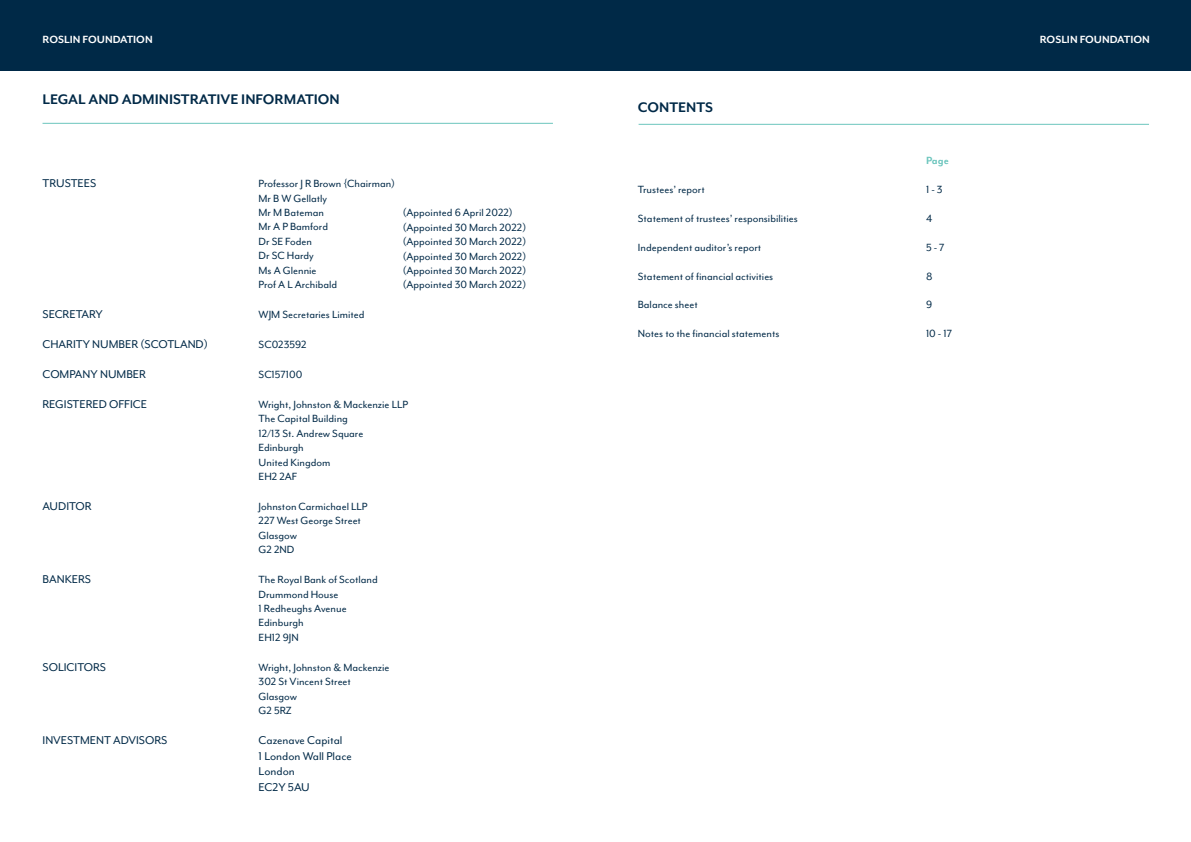
<style>
.page{position:relative;width:1191px;height:842px;background:#fff}
.page>*{position:absolute;margin:0;border:0;box-sizing:border-box;transform-origin:0 0}
.t1{font:700 16px "Mr Eaves Mod OT";color:#002947}
.t2{font:13px "Mr Eaves Mod OT";color:#002947}
.t3{font:12px "Mr Eaves Mod OT";color:#002947}
.t4{font:700 12px "Mr Eaves Mod OT";color:#fff}
.t5{font:700 12px "Mr Eaves Mod OT";color:#6bc5bd}
</style>
<div class="page">
<div style="left:0;top:0;width:1191px;height:71px;background:#002947"></div>
<hr style="left:43px;top:123px;width:510px;height:1px;background:#6bc5bd">
<hr style="left:638px;top:124px;width:511px;height:1px;background:#6bc5bd">
<p class="t4" style="left:43px;top:32px;width:112px">ROSLIN FOUNDATION</p>
<p class="t4" style="left:1039px;top:32px;width:112px">ROSLIN FOUNDATION</p>
<p class="t1" style="left:43px;top:91px;width:299px">LEGAL AND ADMINISTRATIVE INFORMATION</p>
<p class="t2" style="left:43px;top:176px;width:55px">TRUSTEES</p>
<p class="t3" style="left:259px;top:177px;width:138px">Professor J R Brown {Chairman)</p>
<p class="t3" style="left:259px;top:191px;width:70px">Mr B W Gellatly</p>
<p class="t3" style="left:259px;top:206px;width:67px">Mr M Bateman</p>
<p class="t3" style="left:259px;top:220px;width:71px">Mr A P Bamford</p>
<p class="t3" style="left:259px;top:235px;width:55px">Dr SE Foden</p>
<p class="t3" style="left:259px;top:249px;width:57px">Dr SC Hardy</p>
<p class="t3" style="left:259px;top:263px;width:59px">Ms A Glennie</p>
<p class="t3" style="left:259px;top:278px;width:80px">Prof A L Archibald</p>
<p class="t2" style="left:43px;top:307px;width:62px">SECRETARY</p>
<p class="t3" style="left:259px;top:308px;width:107px">WJM Secretaries Limited</p>
<p class="t2" style="left:43px;top:337px;width:167px">CHARITY NUMBER (SCOTLAND)</p>
<p class="t3" style="left:259px;top:338px;width:50px">SC023592</p>
<p class="t2" style="left:43px;top:367px;width:105px">COMPANY NUMBER</p>
<p class="t3" style="left:259px;top:368px;width:45px">SC157100</p>
<p class="t2" style="left:43px;top:397px;width:106px">REGISTERED OFFICE</p>
<p class="t3" style="left:259px;top:398px;width:151px">Wright, Johnston &amp; Mackenzie LLP</p>
<p class="t3" style="left:259px;top:412px;width:91px">The Capital Building</p>
<p class="t3" style="left:259px;top:427px;width:106px">12/13 St. Andrew Square</p>
<p class="t3" style="left:259px;top:441px;width:46px">Edinburgh</p>
<p class="t3" style="left:259px;top:455px;width:73px">United Kingdom</p>
<p class="t3" style="left:259px;top:470px;width:40px">EH2 2AF</p>
<p class="t2" style="left:43px;top:499px;width:51px">AUDITOR</p>
<p class="t3" style="left:259px;top:500px;width:110px">Johnston Carmichael LLP</p>
<p class="t3" style="left:259px;top:514px;width:104px">227 West George Street</p>
<p class="t3" style="left:259px;top:529px;width:40px">Glasgow</p>
<p class="t3" style="left:259px;top:543px;width:37px">G2 2ND</p>
<p class="t2" style="left:43px;top:572px;width:50px">BANKERS</p>
<p class="t3" style="left:259px;top:573px;width:121px">The Royal Bank of Scotland</p>
<p class="t3" style="left:259px;top:587px;width:81px">Drummond House</p>
<p class="t3" style="left:259px;top:602px;width:90px">1 Redheughs Avenue</p>
<p class="t3" style="left:259px;top:616px;width:46px">Edinburgh</p>
<p class="t3" style="left:259px;top:631px;width:42px">EH12 9JN</p>
<p class="t2" style="left:43px;top:660px;width:65px">SOLICITORS</p>
<p class="t3" style="left:259px;top:661px;width:132px">Wright, Johnston &amp; Mackenzie</p>
<p class="t3" style="left:259px;top:675px;width:94px">302 St Vincent Street</p>
<p class="t3" style="left:259px;top:689px;width:40px">Glasgow</p>
<p class="t3" style="left:259px;top:704px;width:35px">G2 5RZ</p>
<p class="t2" style="left:43px;top:733px;width:126px">INVESTMENT ADVISORS</p>
<p class="t2" style="left:259px;top:733px;width:85px">Cazenave Capital</p>
<p class="t2" style="left:259px;top:748px;width:95px">1 London Wall Place</p>
<p class="t2" style="left:259px;top:764px;width:38px">London</p>
<p class="t2" style="left:259px;top:780px;width:53px">EC2Y 5AU</p>
<p class="t3" style="left:403px;top:206px;width:112px">(Appointed 6 April 2022)</p>
<p class="t3" style="left:403px;top:221px;width:125px">(Appointed 30 March 2022)</p>
<p class="t3" style="left:403px;top:235px;width:125px">(Appointed 30 March 2022)</p>
<p class="t3" style="left:403px;top:249px;width:125px">(Appointed 30 March 2022)</p>
<p class="t3" style="left:403px;top:264px;width:125px">(Appointed 30 March 2022)</p>
<p class="t3" style="left:403px;top:278px;width:125px">(Appointed 30 March 2022)</p>
<p class="t1" style="left:638px;top:98px;width:77px">CONTENTS</p>
<p class="t5" style="left:926px;top:154px;width:24px">Page</p>
<p class="t3" style="left:638px;top:183px;width:68px">Trustees’ report</p>
<p class="t3" style="left:926px;top:183px;width:18px">1 - 3</p>
<p class="t3" style="left:638px;top:212px;width:161px">Statement of trustees’ responsibilities</p>
<p class="t3" style="left:926px;top:212px;width:8px">4</p>
<p class="t3" style="left:638px;top:241px;width:125px">Independent auditor’s report</p>
<p class="t3" style="left:926px;top:241px;width:20px">5 - 7</p>
<p class="t3" style="left:638px;top:269px;width:137px">Statement of financial activities</p>
<p class="t3" style="left:926px;top:269px;width:8px">8</p>
<p class="t3" style="left:638px;top:298px;width:61px">Balance sheet</p>
<p class="t3" style="left:926px;top:298px;width:8px">9</p>
<p class="t3" style="left:638px;top:327px;width:143px">Notes to the financial statements</p>
<p class="t3" style="left:926px;top:327px;width:28px">10 - 17</p>
</div>
